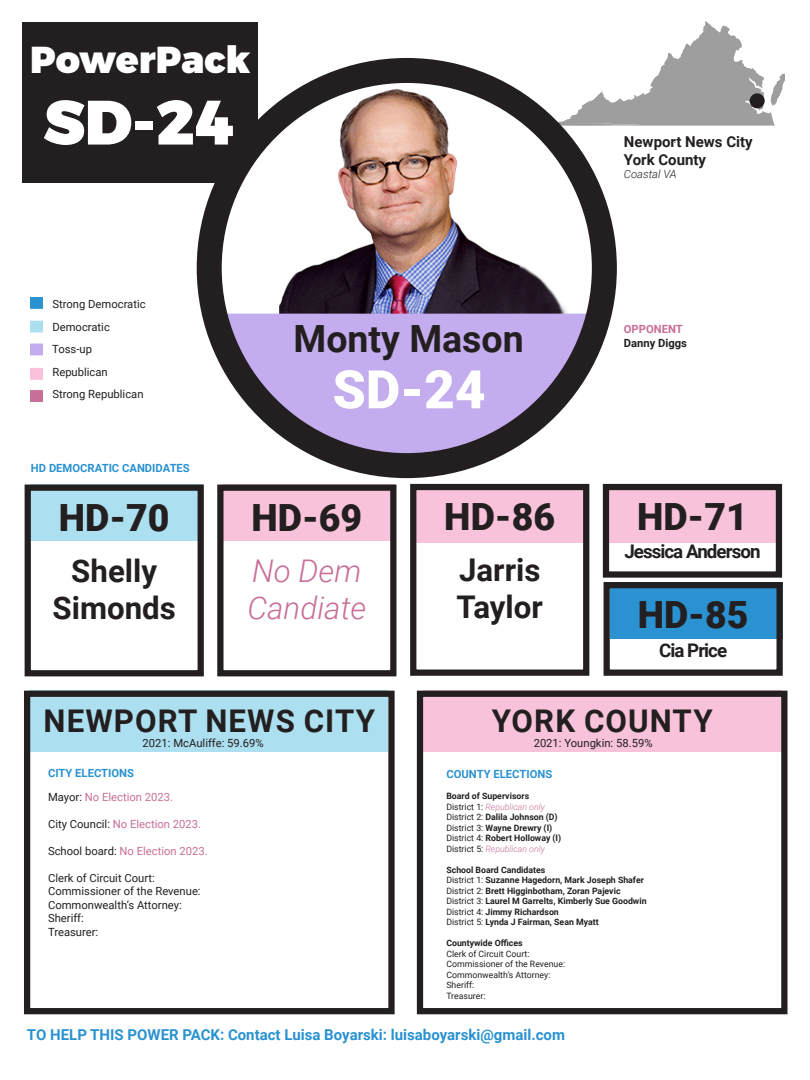
<style>
.page{position:relative;width:810px;height:1080px;background:#fff}
.page>*{position:absolute;margin:0;border:0;box-sizing:border-box;transform-origin:0 0}
.t1{font:900 62.5px "Montserrat";color:#fff}
.t2{font:900 53.12px "Roboto";color:#fff}
.t3{font:900 37.5px "Roboto";color:#231f20}
.t4{font:700 37.5px "Roboto";color:#231f20}
.t5{font:900 37.5px "Montserrat";color:#fff}
.t6{font:700 31.25px/37.5px "Roboto";color:#231f20;text-align:center}
.t7{font:700 31.25px "Roboto";letter-spacing:.035em;color:#231f20}
.t8{font:italic 300 31.25px/37.5px "Roboto";color:#c86e98}
.t9{font:700 18.75px "Roboto";letter-spacing:-.05em;color:#231f20}
.t10{font:700 15px "Roboto";color:#2a92d0}
.t11{font:700 15px/18px "Roboto";color:#231f20}
.t12{font:11.25px/13.5px "Roboto";color:#231f20}
.t13{font:11.25px/24px "Roboto";color:#c86e98}
.t14{font:700 11.25px "Roboto";color:#2a92d0}
.t15{font:700 11.25px "Roboto";color:#231f20}
.t16{font:italic 300 11.25px "Roboto";color:#231f20}
.t17{font:700 11.25px "Roboto";color:#c86e98}
.t18{font:700 8.75px/10.5px "Roboto";color:#231f20}
.t19{font:8.75px/10.5px "Roboto";color:#231f20}
.s1{font-weight:700;color:#2a92d0}
.s2{color:#231f20}
.s3{font-weight:400}
.s4{font-weight:300;font-style:italic;color:#c86e98}
</style>
<div class="page">
<div style="left:423px;top:691px;width:358px;height:61px;background:#f8c3da"></div>
<div style="left:30px;top:691px;width:358px;height:61px;background:#acdfef"></div>
<div style="left:24px;top:691px;width:371px;height:323px;border:6px solid #231f20"></div>
<div style="left:417px;top:691px;width:371px;height:323px;border:6px solid #231f20"></div>
<div style="left:610px;top:582px;width:172px;height:56px;background:#2a92d0"></div>
<div style="left:30px;top:485px;width:173px;height:56px;background:#acdfef"></div>
<div style="left:25px;top:485px;width:179px;height:191px;border:6px solid #231f20"></div>
<div style="left:222px;top:485px;width:173px;height:56px;background:#f8c3da"></div>
<div style="left:217px;top:485px;width:179px;height:191px;border:6px solid #231f20"></div>
<div style="left:415px;top:487px;width:173px;height:56px;background:#f8c3da"></div>
<div style="left:410px;top:484px;width:179px;height:192px;border:6px solid #231f20"></div>
<div style="left:609px;top:487px;width:173px;height:56px;background:#f8c3da"></div>
<div style="left:604px;top:582px;width:179px;height:94px;border:6px solid #231f20"></div>
<div style="left:603px;top:484px;width:179px;height:94px;border:6px solid #231f20"></div>
<img style="left:31px;top:298px;width:11px;height:103px">
<div style="left:22px;top:22px;width:236px;height:161px;background:#231f20"></div>
<svg style="left:604px;top:21px;width:181px;height:105px"></svg>
<div style="left:750px;top:93px;width:15px;height:15px;background:#231f20;border-radius:50%"></div>
<div style="left:209px;top:70px;width:395px;height:396px;background:#c3adee;border-radius:50%"></div>
<img style="left:209px;top:79px;width:395px;height:235px">
<div style="left:197px;top:58px;width:420px;height:420px;border:25px solid #231f20;border-radius:50%"></div>
<h3 class="t5" style="left:30px;top:28px;width:222px">PowerPack</h3>
<h1 class="t1" style="left:43px;top:70px;width:191px">SD-24</h1>
<p class="t12" style="left:52px;top:293px;width:95px;line-height:22.5px">Strong Democratic<br>Democratic<br>Toss-up<br>Republican<br>Strong Republican</p>
<p class="t14" style="left:31px;top:460px;width:160px">HD DEMOCRATIC CANDIDATES</p>
<h3 class="t3" style="left:59px;top:491px;width:112px">HD-70</h3>
<h3 class="t6" style="left:53px;top:551px;width:125px">Shelly<br>Simonds</h3>
<h3 class="t4" style="left:294px;top:312px;width:232px">Monty Mason</h3>
<h2 class="t2" style="left:333px;top:352px;width:155px">SD-24</h2>
<h3 class="t3" style="left:251px;top:491px;width:112px">HD-69</h3>
<h3 class="t8" style="left:247px;top:551px;width:121px">No Dem<br>Candiate</h3>
<h3 class="t3" style="left:444px;top:490px;width:112px">HD-86</h3>
<h3 class="t6" style="left:457px;top:550px;width:88px;text-align:left">Jarris<br>Taylor</h3>
<h3 class="t11" style="left:624px;top:132px;width:130px">Newport News City<br>York County</h3>
<p class="t16" style="left:624px;top:166px;width:54px">Coastal VA</p>
<p class="t17" style="left:624px;top:322px;width:61px">OPPONENT</p>
<p class="t15" style="left:624px;top:335px;width:65px">Danny Diggs</p>
<h3 class="t3" style="left:637px;top:490px;width:112px">HD-71</h3>
<h3 class="t9" style="left:624px;top:539px;width:138px">Jessica Anderson</h3>
<h3 class="t3" style="left:638px;top:589px;width:112px">HD-85</h3>
<h3 class="t9" style="left:659px;top:637px;width:70px">Cia Price</h3>
<h3 class="t7" style="left:44px;top:699px;width:333px">NEWPORT NEWS City</h3>
<p class="t12" style="left:143px;top:736px;width:123px">2021: McAuliffe: 59.69%</p>
<p class="t13" style="left:48px;top:761px;width:127px"><span class="s1">CITY ELECTIONS<br></span><span class="s2">Mayor:</span> No Election 2023.</p>
<p class="t13" style="left:48px;top:812px;width:155px"><span class="s2">City Council:</span> No Election 2023.</p>
<p class="t13" style="left:48px;top:839px;width:161px"><span class="s2">School board:</span> No Election 2023.</p>
<p class="t12" style="left:48px;top:871px;width:154px">Clerk of Circuit Court:<br>Commissioner of the Revenue:<br>Commonwealth’s Attorney:<br>Sheriff:<br>Treasurer:</p>
<h3 class="t6" style="left:492px;top:701px;width:22px">Yor</h3>
<h3 class="t6" style="left:555px;top:701px;width:159px">k County</h3>
<p class="t12" style="left:534px;top:736px;width:120px">2021: Youngkin: 58.59%</p>
<p class="t14" style="left:446px;top:767px;width:107px">COUNTY ELECTIONS</p>
<p class="t18" style="left:446px;top:791px;width:116px">Board of Supervisors<br><span class="s3">District 1:</span> <span class="s4">Republican only<br></span><span class="s3">District 2:</span> Dalila Johnson (D)<br><span class="s3">District 3:</span> Wayne Drewry (I)<br><span class="s3">District 4:</span> Robert Holloway (I)<br><span class="s3">District 5:</span> <span class="s4">Republican only</span></p>
<p class="t18" style="left:446px;top:864px;width:202px">School Board Candidates<br><span class="s3">District 1:</span> Suzanne Hagedorn, Mark Joseph Shafer <span class="s3">District 2:</span> Brett Higginbotham, Zoran Pajevic <span class="s3">District 3:</span> Laurel M Garrelts, Kimberly Sue Goodwin <span class="s3">District 4:</span> Jimmy Richardson<br><span class="s3">District 5:</span> Lynda J Fairman, Sean Myatt</p>
<p class="t18" style="left:446px;top:938px;width:78px">Countywide Offices</p>
<p class="t19" style="left:446px;top:948px;width:120px">Clerk of Circuit Court:<br>Commissioner of the Revenue:<br>Commonwealth’s Attorney:<br>Sheriff:<br>Treasurer:</p>
<h3 class="t10" style="left:27px;top:1024px;width:540px">TO HELP THIS POWER PACK: Contact Luisa Boyarski: luisaboyarski@gmail.com</h3>
</div>
